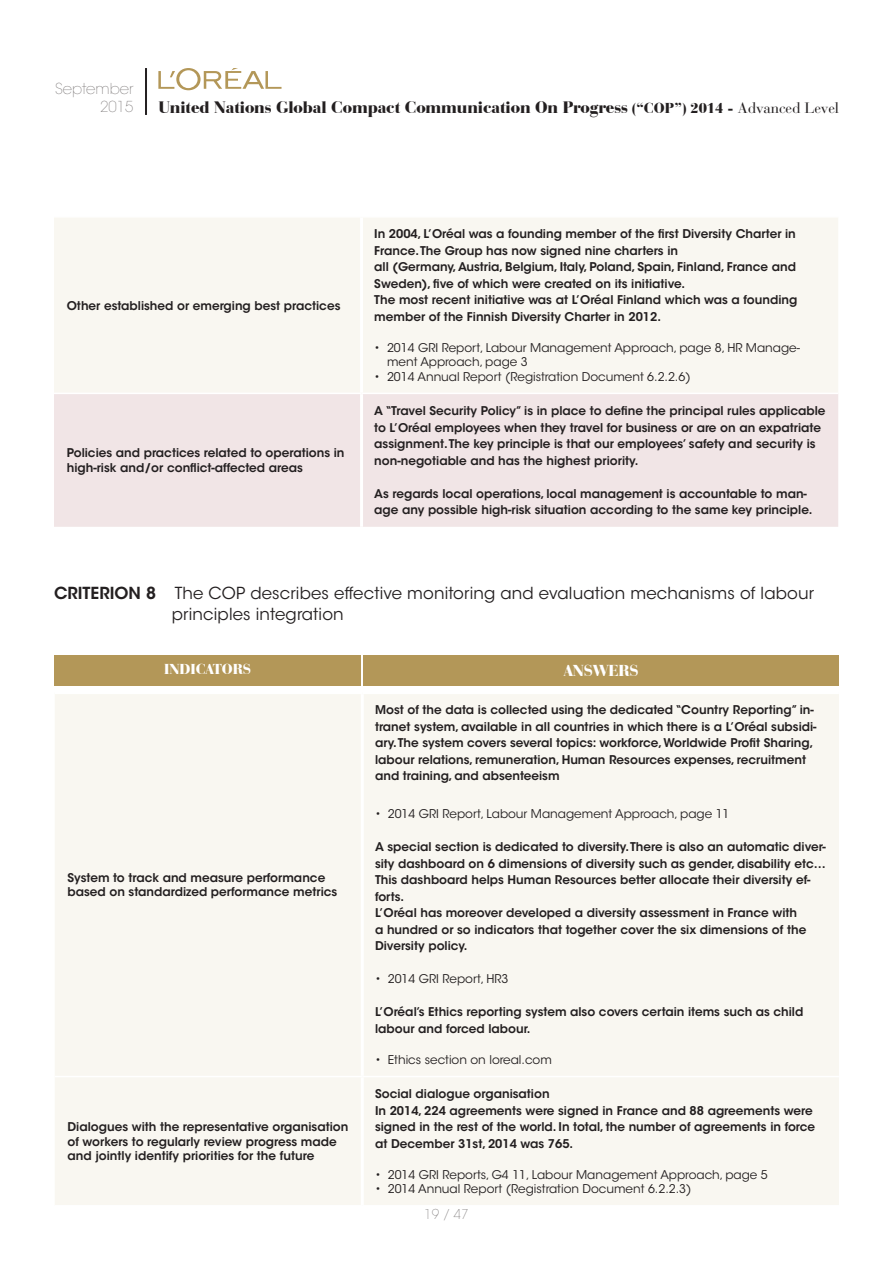
<style>
.page{position:relative;width:893px;height:1263px;background:#fff}
.page>*{position:absolute;margin:0;border:0;box-sizing:border-box;transform-origin:0 0}
.t1{font:900 17.25px "Bauer Bodoni BT";letter-spacing:-.005em;color:#231f20}
.t2{font:16.5px/21px "ITC Avant Garde Std";letter-spacing:.01em;color:#231f20}
.t3{font:900 16.5px "Bauer Bodoni BT";letter-spacing:-.005em;color:#fff}
.t4{font:200 15px/18px "ITC Avant Garde Std";color:#757171;text-align:right}
.t5{font:900 15px "Bauer Bodoni BT";letter-spacing:-.005em;color:#fff}
.t6{font:200 13.5px "ITC Avant Garde Std";color:#757171}
.t7{font:600 12px/16.5px "ITC Avant Garde Std";color:#231f20}
.t8{font:12px/14.4px "ITC Avant Garde Std";color:#231f20}
.s1{font-size:15px}
.s2{font-family:"Bauer Bodoni Std";font-weight:400;font-size:15px}
.s3{font-weight:600}
</style>
<div class="page">
<svg style="left:158px;top:68px;width:124px;height:22px"></svg>
<hr style="left:145px;top:68px;width:1px;height:47px;background:#231f20">
<hr style="left:146px;top:68px;width:1px;height:47px;background:#231f20">
<div style="left:54px;top:218px;width:784px;height:174px;background:#f9f7f1"></div>
<div style="left:54px;top:394px;width:784px;height:133px;background:#f1e5e6"></div>
<hr style="left:360px;top:218px;width:3px;height:175px;background:#fff">
<hr style="left:360px;top:394px;width:3px;height:133px;background:#fff">
<div style="left:54px;top:655px;width:307px;height:31px;background:#b39758"></div>
<div style="left:364px;top:655px;width:475px;height:31px;background:#b39758"></div>
<div style="left:55px;top:694px;width:784px;height:511px;background:#f9f7f1"></div>
<hr style="left:361px;top:694px;width:3px;height:382px;background:#fff">
<hr style="left:361px;top:1077px;width:3px;height:128px;background:#fff">
<hr style="left:55px;top:1076px;width:307px;height:1px;background:#fff">
<hr style="left:362px;top:1076px;width:477px;height:1px;background:#fff">
<p class="t4" style="left:55px;top:80px;width:80px">September<br>2015</p>
<h1 class="t1" style="left:158px;top:96px;width:682px">United Nations Global Compact Communication On Progress <span class="s1">(“COP”) 2014 -</span> <span class="s2">Advanced Level</span></h1>
<p class="t7" style="left:67px;top:297px;width:275px">Other established or emerging best practices</p>
<p class="t7" style="left:67px;top:446px;width:279px;line-height:14.4px">Policies and practices related to operations in high-risk and/or conflict-affected areas</p>
<p class="t7" style="left:374px;top:226px;width:425px">In 2004, L’Oréal was a founding member of the first Diversity Charter in France. The Group has now signed nine charters in<br>all (Germany, Austria, Belgium, Italy, Poland, Spain, Finland, France and Sweden), five of which were created on its initiative.<br>The most recent initiative was at L’Oréal Finland which was a founding member of the Finnish Diversity Charter in 2012.</p>
<p class="t8" style="left:387px;top:340px;width:414px;text-indent:-13px">• 2014 GRI Report, Labour Management Approach, page 8, HR Manage&shy;ment Approach, page 3</p>
<p class="t8" style="left:374px;top:369px;width:318px">• 2014 Annual Report (Registration Document 6.2.2.6)</p>
<p class="t7" style="left:374px;top:402px;width:453px">A “Travel Security Policy” is in place to define the principal rules applicable to L’Oréal employees when they travel for business or are on an expatriate assignment. The key principle is that our employees’ safety and security is non-negotiable and has the highest priority.</p>
<p class="t7" style="left:374px;top:485px;width:440px">As regards local operations, local management is accountable to man&shy;age any possible high-risk situation according to the same key principle.</p>
<h2 class="t2" style="left:172px;top:583px;width:644px;text-indent:-118px"><span class="s3">CRITERION 8</span> The COP describes effective monitoring and evaluation mechanisms of labour principles integration</h2>
<p class="t5" style="left:164px;top:660px;width:89px">INDICATORS</p>
<h2 class="t3" style="left:564px;top:660px;width:76px">ANSWERS</h2>
<p class="t7" style="left:68px;top:870px;width:271px;line-height:14.4px">System to track and measure performance based on standardized performance metrics</p>
<p class="t7" style="left:68px;top:1119px;width:282px;line-height:14.4px">Dialogues with the representative organisation of workers to regularly review progress made and jointly identify priorities for the future</p>
<p class="t7" style="left:375px;top:702px;width:443px">Most of the data is collected using the dedicated “Country Reporting” in&shy;tranet system, available in all countries in which there is a L’Oréal subsidi&shy;ary. The system covers several topics: workforce, Worldwide Profit Sharing, labour relations, remuneration, Human Resources expenses, recruitment and training, and absenteeism</p>
<p class="t8" style="left:375px;top:807px;width:356px">• 2014 GRI Report, Labour Management Approach, page 11</p>
<p class="t7" style="left:375px;top:839px;width:452px">A special section is dedicated to diversity. There is also an automatic diver&shy;sity dashboard on 6 dimensions of diversity such as gender, disability etc… This dashboard helps Human Resources better allocate their diversity ef&shy;forts.<br>L’Oréal has moreover developed a diversity assessment in France with<br>a hundred or so indicators that together cover the six dimensions of the Diversity policy.</p>
<p class="t8" style="left:375px;top:972px;width:135px">• 2014 GRI Report, HR3</p>
<p class="t7" style="left:375px;top:1004px;width:430px">L’Oréal’s Ethics reporting system also covers certain items such as child labour and forced labour.</p>
<p class="t8" style="left:375px;top:1052px;width:178px">• Ethics section on loreal.com</p>
<p class="t7" style="left:375px;top:1085px;width:442px">Social dialogue organisation<br>In 2014, 224 agreements were signed in France and 88 agreements were signed in the rest of the world. In total, the number of agreements in force at December 31st, 2014 was 765.</p>
<p class="t8" style="left:375px;top:1167px;width:394px">• 2014 GRI Reports, G4 11, Labour Management Approach, page 5</p>
<p class="t8" style="left:375px;top:1181px;width:318px">• 2014 Annual Report (Registration Document 6.2.2.3)</p>
<p class="t6" style="left:424px;top:1207px;width:46px">19 / 47</p>
</div>
